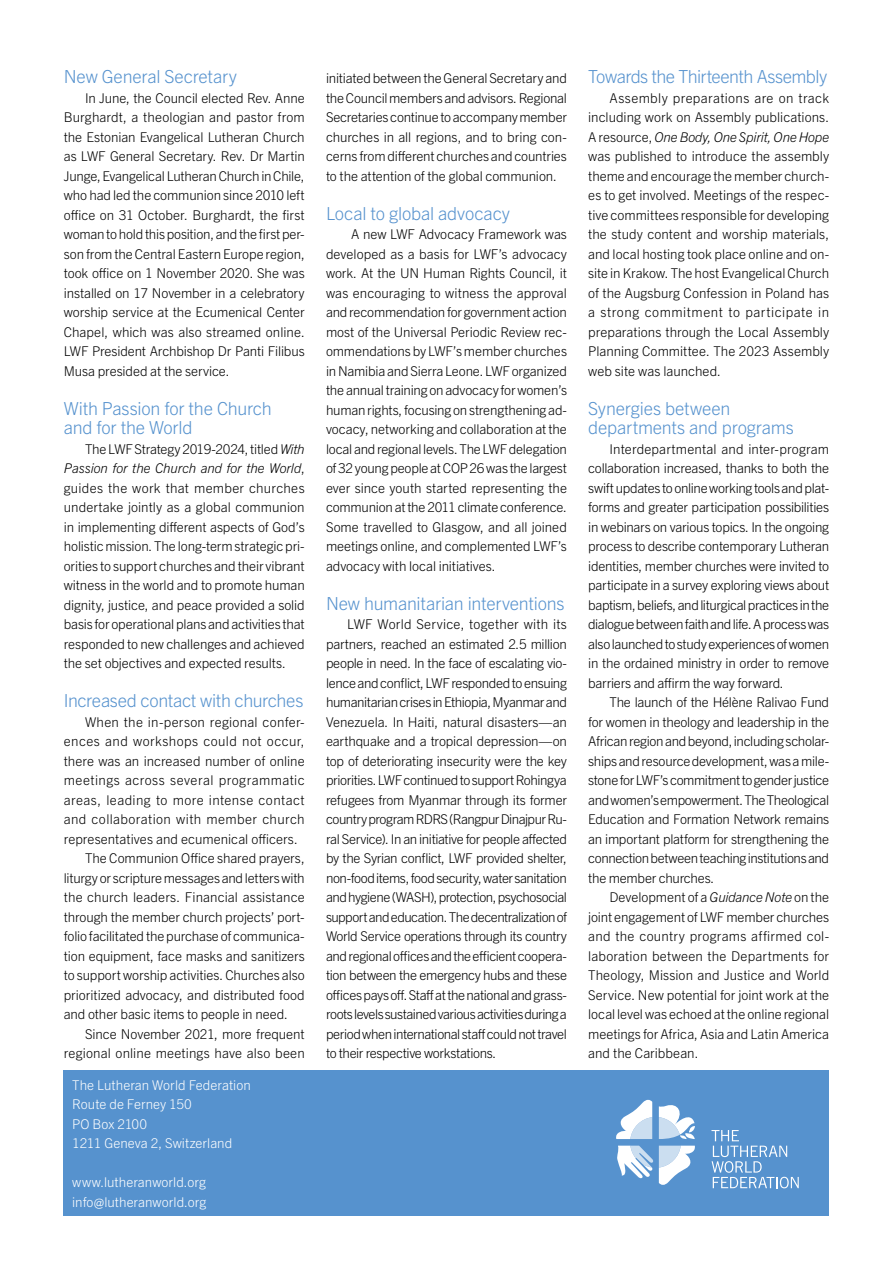
<style>
.page{position:relative;width:893px;height:1263px;background:#fff}
.page>*{position:absolute;margin:0;border:0;box-sizing:border-box;transform-origin:0 0}
.t1{font:300 18px/19.5px "Trade Gothic Next LT Pro";letter-spacing:-.015em;color:#5692ce}
.t2{font:300 18px "Trade Gothic Next LT Pro";letter-spacing:-.035em;color:#5692ce}
.t3{font:300 13.5px/19.5px "Trade Gothic Next LT Pro";letter-spacing:-.005em;color:#000;text-align:justify}
.t4{font:300 13.5px/19.5px "Trade Gothic Next LT Pro";letter-spacing:.005em;color:#fff}
.t5{font:300 13.5px "Trade Gothic Next LT Pro";letter-spacing:.03em;color:#000}
.t6{font:300 13.5px "Trade Gothic Next LT Pro";letter-spacing:.025em;color:#000}
.t7{font:300 13.5px "Trade Gothic Next LT Pro";letter-spacing:.02em;color:#000}
.t8{font:300 13.5px "Trade Gothic Next LT Pro";letter-spacing:.035em;color:#000}
.s1{font-style:italic}
</style>
<div class="page">
<div style="left:64px;top:1070px;width:765px;height:146px;background:#5692ce"></div>
<svg style="left:711px;top:1130px;width:88px;height:58px"></svg>
<svg style="left:616px;top:1099px;width:36px;height:40px"></svg>
<svg style="left:659px;top:1105px;width:36px;height:34px"></svg>
<svg style="left:617px;top:1146px;width:78px;height:39px"></svg>
<h1 class="t1" style="left:64px;top:66px;width:175px">New General Secretary</h1>
<p class="t3" style="left:64px;top:87px;width:243px;text-indent:21px">In June, the Council elected Rev. Anne Burghardt, a theologian and pastor from the Estonian Evangelical Lutheran Church as LWF General Secretary. Rev. Dr Martin Junge, Evangelical Lutheran Church in Chile, who had led the communion since 2010 left office on 31 October. Burghardt, the first woman to hold this position, and the first per&shy;son from the Central Eastern Europe region, took office on 1 November 2020. She was installed on 17 November in a celebratory worship service at the Ecumenical Center Chapel, which was also streamed online.<br>LWF President Archbishop Dr Panti Filibus Musa presided at the service.</p>
<h1 class="t1" style="left:64px;top:397px;width:209px">With Passion for the Church and for the World</h1>
<p class="t3" style="left:64px;top:438px;width:242px;text-indent:21px">The LWF Strategy 2019-2024, titled <span class="s1">With Passion for the Church and for the World</span>, guides the work that member churches undertake jointly as a global communion in implementing different aspects of God’s holistic mission. The long-term strategic pri&shy;orities to support churches and their vibrant witness in the world and to promote human dignity, justice, and peace provided a solid basis for operational plans and activities that responded to new challenges and achieved the set objectives and expected results.</p>
<h1 class="t1" style="left:64px;top:690px;width:241px">Increased contact with churches</h1>
<p class="t7" style="left:85px;top:712px;width:221px">When the in-person regional confer-</p>
<p class="t8" style="left:64px;top:732px;width:242px">ences and workshops could not occur,</p>
<p class="t3" style="left:64px;top:750px;width:242px">there was an increased number of online</p>
<p class="t5" style="left:64px;top:771px;width:242px">meetings across several programmatic</p>
<p class="t5" style="left:64px;top:790px;width:242px">areas, leading to more intense contact</p>
<p class="t6" style="left:64px;top:810px;width:242px">and collaboration with member church</p>
<p class="t3" style="left:64px;top:828px;width:236px">representatives and ecumenical officers.</p>
<p class="t3" style="left:85px;top:848px;width:221px">The Communion Office shared prayers,</p>
<p class="t3" style="left:64px;top:867px;width:242px">liturgy or scripture messages and letters with</p>
<p class="t3" style="left:64px;top:887px;width:242px">the church leaders. Financial assistance</p>
<p class="t3" style="left:64px;top:906px;width:242px">through the member church projects’ port-</p>
<p class="t3" style="left:64px;top:926px;width:242px">folio facilitated the purchase of communica-</p>
<p class="t3" style="left:64px;top:945px;width:242px">tion equipment, face masks and sanitizers</p>
<p class="t3" style="left:64px;top:965px;width:242px">to support worship activities. Churches also</p>
<p class="t3" style="left:64px;top:984px;width:242px">prioritized advocacy, and distributed food</p>
<p class="t3" style="left:64px;top:1004px;width:226px">and other basic items to people in need.</p>
<p class="t3" style="left:85px;top:1023px;width:221px">Since November 2021, more frequent</p>
<p class="t3" style="left:64px;top:1043px;width:242px">regional online meetings have also been</p>
<p class="t4" style="left:72px;top:1074px;width:180px">The Lutheran World Federation<br>Route de Ferney 150<br>PO Box 2100<br>1211 Geneva 2, Switzerland</p>
<p class="t4" style="left:72px;top:1171px;width:136px">www.lutheranworld.org info@lutheranworld.org</p>
<p class="t3" style="left:326px;top:68px;width:242px">initiated between the General Secretary and the Council members and advisors. Regional Secretaries continue to accompany member churches in all regions, and to bring con&shy;cerns from different churches and countries to the attention of the global communion.</p>
<h1 class="t1" style="left:326px;top:202px;width:185px">Local to global advocacy</h1>
<p class="t3" style="left:326px;top:224px;width:243px;text-indent:25px">A new LWF Advocacy Framework was developed as a basis for LWF’s advocacy work. At the UN Human Rights Council, it was encouraging to witness the approval and recommendation for government action most of the Universal Periodic Review rec&shy;ommendations by LWF’s member churches in Namibia and Sierra Leone. LWF organized the annual training on advocacy for women’s human rights, focusing on strengthening ad&shy;vocacy, networking and collaboration at the local and regional levels. The LWF delegation of 32 young people at COP 26 was the largest ever since youth started representing the communion at the 2011 climate conference.<br>Some travelled to Glasgow, and all joined meetings online, and complemented LWF’s advocacy with local initiatives.</p>
<h1 class="t1" style="left:326px;top:592px;width:240px">New humanitarian interventions</h1>
<p class="t3" style="left:326px;top:614px;width:242px;text-indent:21px">LWF World Service, together with its partners, reached an estimated 2.5 million people in need. In the face of escalating vio&shy;lence and conflict, LWF responded to ensuing humanitarian crises in Ethiopia, Myanmar and Venezuela. In Haiti, natural disasters—an earthquake and a tropical depression—on top of deteriorating insecurity were the key priorities. LWF continued to support Rohingya refugees from Myanmar through its former country program RDRS (Rangpur Dinajpur Ru&shy;ral Service). In an initiative for people affected by the Syrian conflict, LWF provided shelter, non-food items, food security, water sanitation and hygiene (WASH), protection, psychosocial support and education. The decentralization of World Service operations through its country and regional offices and the efficient coopera&shy;tion between the emergency hubs and these offices pays off. Staff at the national and grass&shy;roots levels sustained various activities during a period when international staff could not travel to their respective workstations.</p>
<h1 class="t2" style="left:588px;top:64px;width:241px">Towards the Thirteenth Assembly</h1>
<p class="t3" style="left:588px;top:87px;width:242px;text-indent:21px">Assembly preparations are on track including work on Assembly publications.<br>A resource, <span class="s1">One Body, One Spirit, One Hope </span>was published to introduce the assembly theme and encourage the member church&shy;es to get involved. Meetings of the respec&shy;tive committees responsible for developing the study content and worship materials, and local hosting took place online and on&shy;site in Krakow. The host Evangelical Church of the Augsburg Confession in Poland has a strong commitment to participate in preparations through the Local Assembly Planning Committee. The 2023 Assembly web site was launched.</p>
<h1 class="t1" style="left:588px;top:397px;width:207px">Synergies between departments and programs</h1>
<p class="t3" style="left:588px;top:438px;width:242px;text-indent:21px">Interdepartmental and inter-program collaboration increased, thanks to both the swift updates to online working tools and plat&shy;forms and greater participation possibilities in webinars on various topics. In the ongoing process to describe contemporary Lutheran identities, member churches were invited to participate in a survey exploring views about baptism, beliefs, and liturgical practices in the dialogue between faith and life. A process was also launched to study experiences of women in the ordained ministry in order to remove barriers and affirm the way forward.</p>
<p class="t3" style="left:588px;top:692px;width:242px;text-indent:21px">The launch of the Hélène Ralivao Fund for women in theology and leadership in the African region and beyond, including scholar&shy;ships and resource development, was a mile&shy;stone for LWF’s commitment to gender justice and women’s empowerment. The Theological Education and Formation Network remains an important platform for strengthening the connection between teaching institutions and the member churches.</p>
<p class="t3" style="left:588px;top:887px;width:242px;text-indent:21px">Development of a <span class="s1">Guidance Note</span> on the joint engagement of LWF member churches and the country programs affirmed col&shy;laboration between the Departments for Theology, Mission and Justice and World Service. New potential for joint work at the local level was echoed at the online regional meetings for Africa, Asia and Latin America and the Caribbean.</p>
</div>
